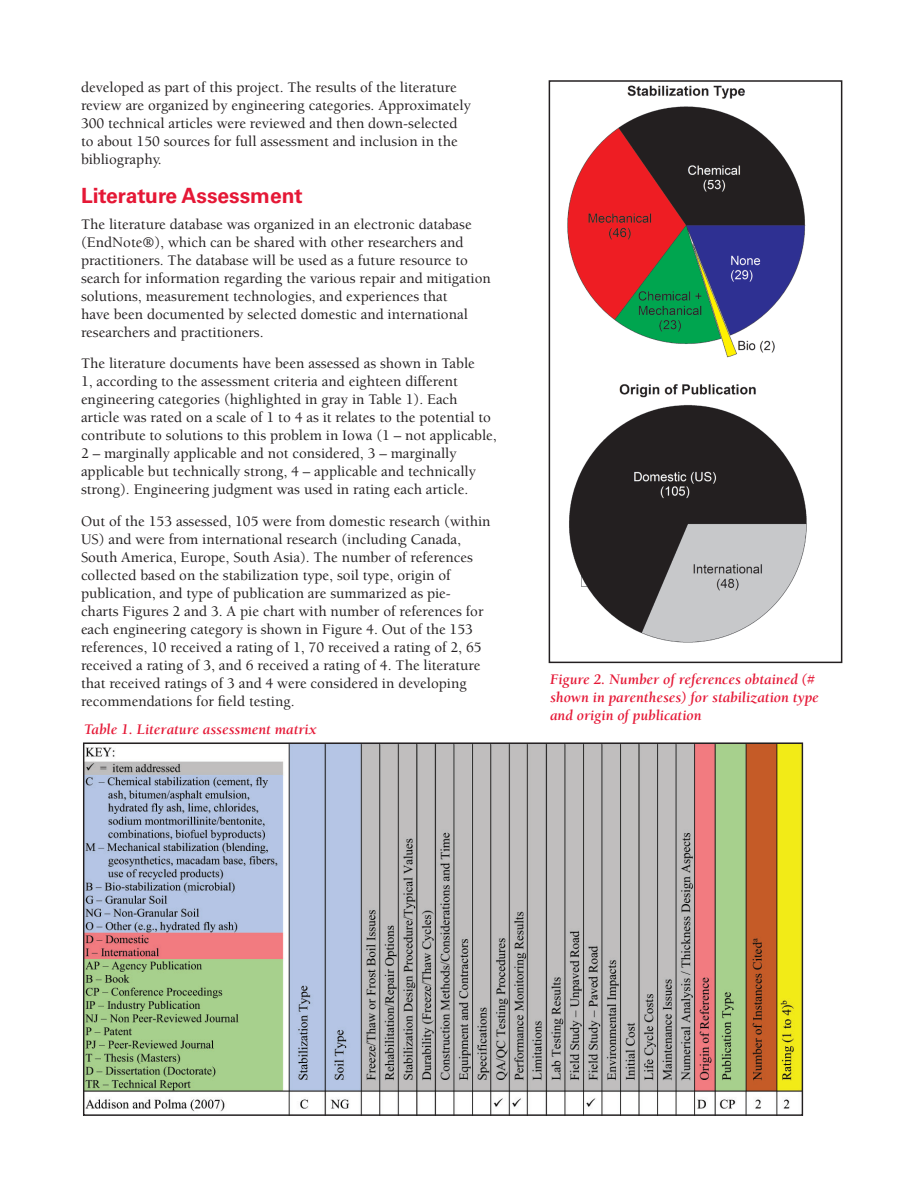
<style>
.page{position:relative;width:918px;height:1188px;background:#fff}
.page>*{position:absolute;margin:0;border:0;box-sizing:border-box;transform-origin:0 0}
.head_1{font:700 21px "Univers";color:#e51836}
.Body_text{font:500 15px/18px "Berkeley";color:#231f20}
.t1{font:italic 700 15px/18px "Berkeley";color:#e51836}
</style>
<div class="page">
<img style="left:548px;top:81px;width:259px;height:573px">
<img style="left:85px;top:744px;width:716px;height:370px">
<div style="left:549px;top:80px;width:293px;height:583px;border:2px solid #231f20"></div>
<p class="Body_text" style="left:81px;top:79px;width:391px">developed as part of this project. The results of the literature review are organized by engineering categories. Approximately 300 technical articles were reviewed and then down-selected to about 150 sources for full assessment and inclusion in the bibliography.</p>
<p class="head_1" style="left:81px;top:183px;width:223px">Literature Assessment</p>
<p class="Body_text" style="left:81px;top:216px;width:411px">The literature database was organized in an electronic database (EndNote®), which can be shared with other researchers and practitioners. The database will be used as a future resource to search for information regarding the various repair and mitigation solutions, measurement technologies, and experiences that<br>have been documented by selected domestic and international researchers and practitioners.</p>
<p class="Body_text" style="left:81px;top:355px;width:417px">The literature documents have been assessed as shown in Table<br>1, according to the assessment criteria and eighteen different engineering categories (highlighted in gray in Table 1). Each article was rated on a scale of 1 to 4 as it relates to the potential to contribute to solutions to this problem in Iowa (1 – not applicable, 2 – marginally applicable and not considered, 3 – marginally applicable but technically strong, 4 – applicable and technically strong). Engineering judgment was used in rating each article.</p>
<p class="Body_text" style="left:81px;top:513px;width:411px">Out of the 153 assessed, 105 were from domestic research (within US) and were from international research (including Canada, South America, Europe, South Asia). The number of references collected based on the stabilization type, soil type, origin of publication, and type of publication are summarized as pie&shy;charts Figures 2 and 3. A pie chart with number of references for each engineering category is shown in Figure 4. Out of the 153 references, 10 received a rating of 1, 70 received a rating of 2, 65 received a rating of 3, and 6 received a rating of 4. The literature that received ratings of 3 and 4 were considered in developing recommendations for field testing.</p>
<p class="t1" style="left:84px;top:720px;width:234px">Table 1. Literature assessment matrix</p>
<p class="t1" style="left:550px;top:671px;width:270px">Figure 2. Number of references obtained (# shown in parentheses) for stabilization type and origin of publication</p>
</div>
